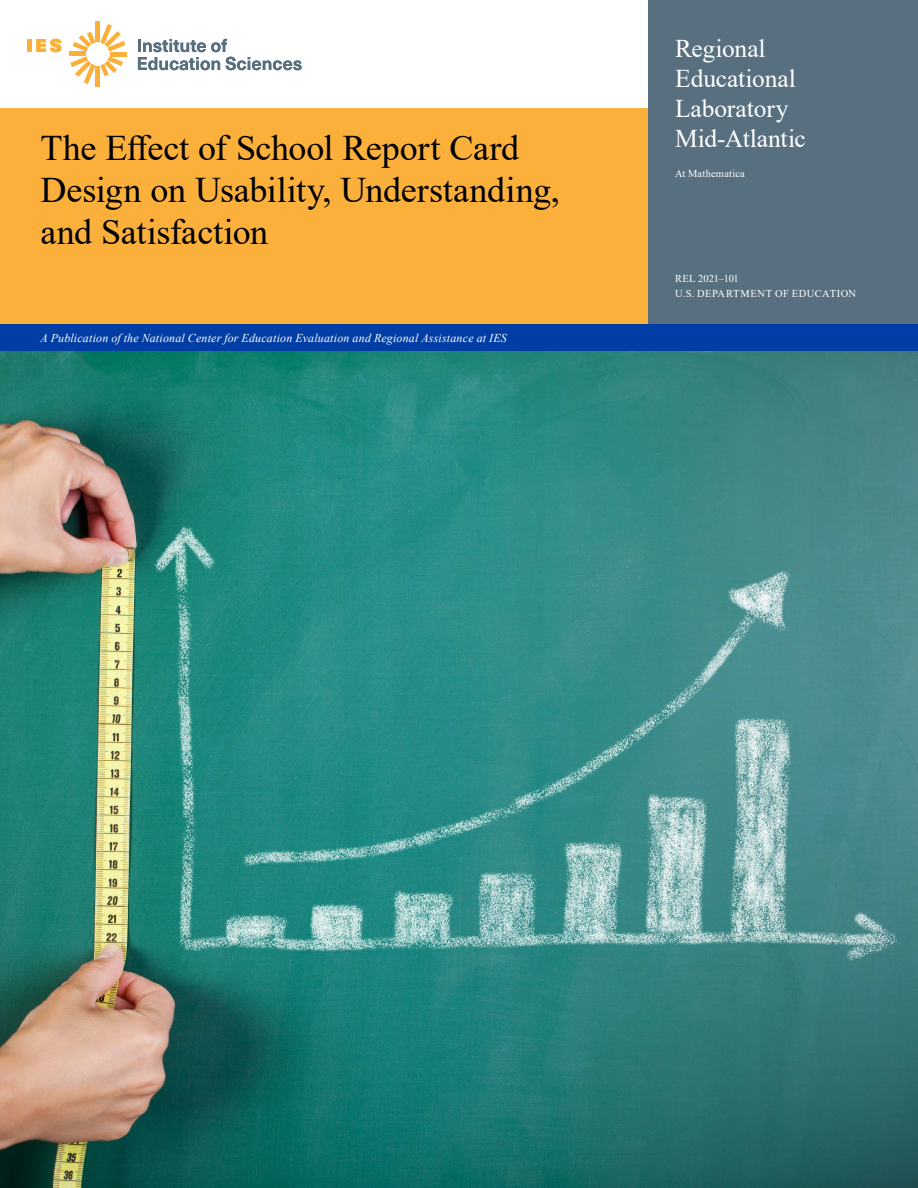
<style>
.page{position:relative;width:918px;height:1188px;background:#fff}
.page>*{position:absolute;margin:0;border:0;box-sizing:border-box;transform-origin:0 0}
.t1{font:36px/42px "Times New Roman";letter-spacing:-.01em;color:#000}
.t2{font:25.5px/30px "Times New Roman";letter-spacing:-.005em;color:#fff}
.t3{font:italic 12px "Times New Roman";letter-spacing:.015em;color:#fff}
.t4{font:10.5px "Times New Roman";letter-spacing:.025em;color:#fff}
</style>
<div class="page">
<svg style="left:36px;top:39px;width:25px;height:13px"></svg>
<hr style="left:96px;top:22px;width:4px;height:20px;background:#fbb03b">
<hr style="left:69px;top:52px;width:17px;height:4px;background:#fbb03b">
<hr style="left:96px;top:66px;width:4px;height:20px;background:#fbb03b">
<svg style="left:70px;top:57px;width:53px;height:27px"></svg>
<hr style="left:110px;top:52px;width:17px;height:4px;background:#fbb03b">
<svg style="left:73px;top:24px;width:52px;height:27px"></svg>
<hr style="left:27px;top:39px;width:4px;height:13px;background:#fbb03b">
<svg style="left:138px;top:39px;width:164px;height:31px"></svg>
<div style="left:0;top:324px;width:918px;height:27px;background:#003da5"></div>
<div style="left:0;top:108px;width:648px;height:216px;background:#fbb03b"></div>
<div style="left:648px;top:0;width:270px;height:324px;background:#576f7f"></div>
<img style="left:0;top:351px;width:918px;height:837px">
<h1 class="t1" style="left:40px;top:126px;width:521px">The Effect of School Report Card<br>Design on Usability, Understanding, and Satisfaction</h1>
<p class="t3" style="left:40px;top:329px;width:468px">A Publication of the National Center for Education Evaluation and Regional Assistance at IES</p>
<p class="t2" style="left:675px;top:32px;width:132px">Regional<br>Educational<br>Laboratory<br>Mid‑Atlantic</p>
<p class="t4" style="left:675px;top:166px;width:71px">At Mathematica</p>
<p class="t4" style="left:675px;top:271px;width:65px">REL 2021 101</p>
<p class="t4" style="left:675px;top:286px;width:183px">U.S. DEPARTMENT OF EDUCATION</p>
<p class="t4" style="left:719px;top:271px;width:7px">–</p>
</div>
